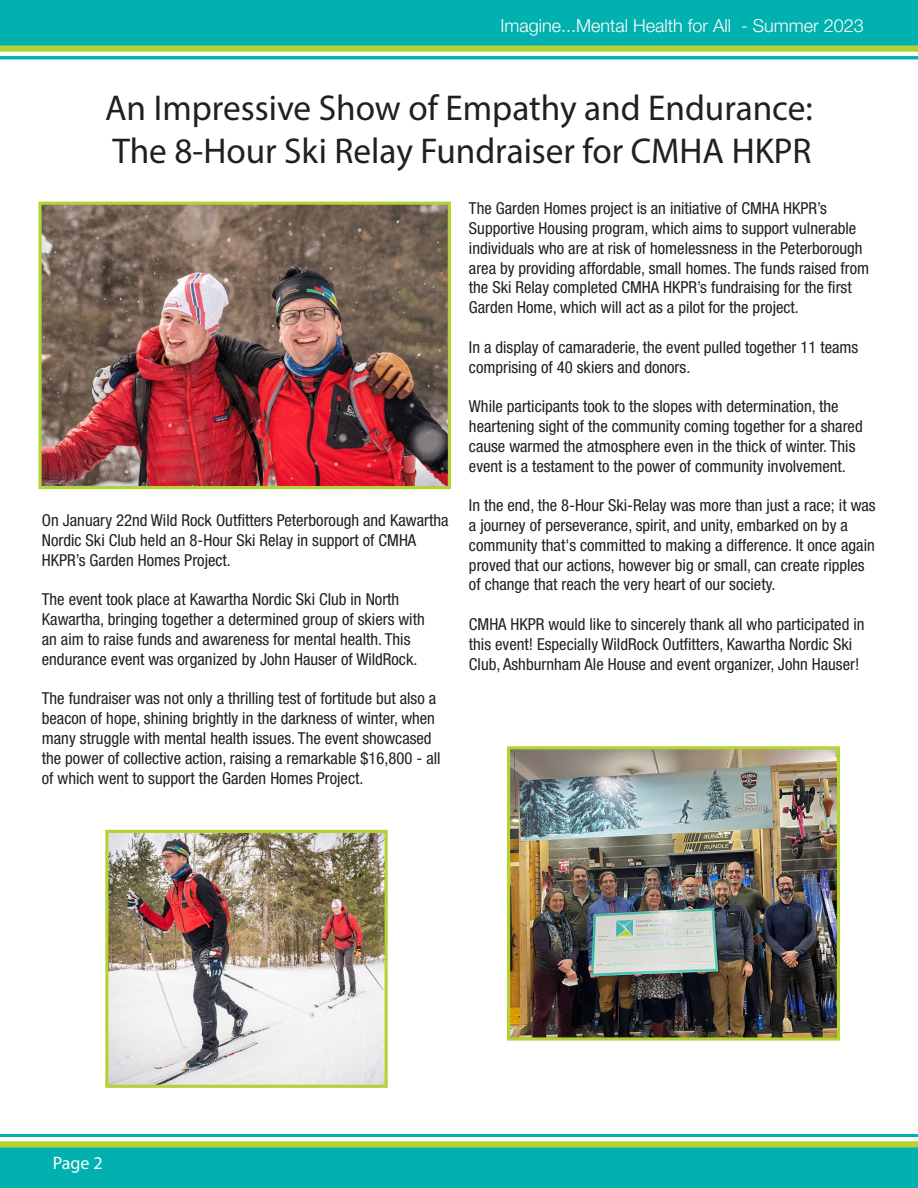
<style>
.page{position:relative;width:918px;height:1188px;background:#fff}
.page>*{position:absolute;margin:0;border:0;box-sizing:border-box;transform-origin:0 0}
.t1{font:36px/43.2px "Myriad Pro";color:#231f20}
.t2{font:300 18px "Helvetica Neue LT Std";color:#fff}
.t3{font:18px "Myriad Pro";color:#fff}
.t4{font:condensed 16.5px/19.8px "Helvetica Neue LT Std";color:#231f20}
</style>
<div class="page">
<svg style="left:0;top:0;width:918px;height:51px;background:#13b4a2"></svg>
<svg style="left:0;top:1142px;width:918px;height:46px;background:#15b4a1"></svg>
<hr style="left:0;top:56px;width:918px;height:3px;background:#00b1b0">
<hr style="left:0;top:1134px;width:918px;height:3px;background:#00b1b0">
<img style="left:43px;top:206px;width:404px;height:279px">
<div style="left:39px;top:202px;width:412px;height:287px;border:3px solid #b3d234"></div>
<img style="left:109px;top:834px;width:275px;height:250px">
<div style="left:105px;top:830px;width:283px;height:258px;border:3px solid #b3d234"></div>
<img style="left:511px;top:750px;width:325px;height:287px">
<div style="left:507px;top:746px;width:333px;height:295px;border:3px solid #b3d234"></div>
<p class="t2" style="left:501px;top:15px;width:365px">Imagine...Mental Health for All - Summer 2023</p>
<p class="t1" style="left:105px;top:86px;width:709px">An Impressive Show of Empathy and Endurance:<br>The 8-Hour Ski Relay Fundraiser for CMHA HKPR</p>
<p class="t4" style="left:42px;top:510px;width:408px">On January 22nd Wild Rock Outfitters Peterborough and Kawartha<br>Nordic Ski Club held an 8-Hour Ski Relay in support of CMHA<br>HKPR’s Garden Homes Project.</p>
<p class="t4" style="left:42px;top:589px;width:384px">The event took place at Kawartha Nordic Ski Club in North Kawartha, bringing together a determined group of skiers with an aim to raise funds and awareness for mental health. This endurance event was organized by John Hauser of WildRock.</p>
<p class="t4" style="left:42px;top:688px;width:400px">The fundraiser was not only a thrilling test of fortitude but also a beacon of hope, shining brightly in the darkness of winter, when many struggle with mental health issues. The event showcased the power of collective action, raising a remarkable $16,800 - all of which went to support the Garden Homes Project.</p>
<p class="t4" style="left:469px;top:198px;width:402px">The Garden Homes project is an initiative of CMHA HKPR’s Supportive Housing program, which aims to support vulnerable individuals who are at risk of homelessness in the Peterborough area by providing affordable, small homes. The funds raised from the Ski Relay completed CMHA HKPR’s fundraising for the first Garden Home, which will act as a pilot for the project.</p>
<p class="t4" style="left:469px;top:337px;width:391px">In a display of camaraderie, the event pulled together 11 teams comprising of 40 skiers and donors.</p>
<p class="t4" style="left:469px;top:396px;width:395px">While participants took to the slopes with determination, the heartening sight of the community coming together for a shared cause warmed the atmosphere even in the thick of winter. This event is a testament to the power of community involvement.</p>
<p class="t4" style="left:469px;top:495px;width:408px">In the end, the 8-Hour Ski-Relay was more than just a race; it was a journey of perseverance, spirit, and unity, embarked on by a community that's committed to making a difference. It once again proved that our actions, however big or small, can create ripples of change that reach the very heart of our society.</p>
<p class="t4" style="left:469px;top:614px;width:397px">CMHA HKPR would like to sincerely thank all who participated in this event! Especially WildRock Outfitters, Kawartha Nordic Ski<br>Club, Ashburnham Ale House and event organizer, John Hauser!</p>
<p class="t3" style="left:53px;top:1152px;width:51px">Page 2</p>
</div>
